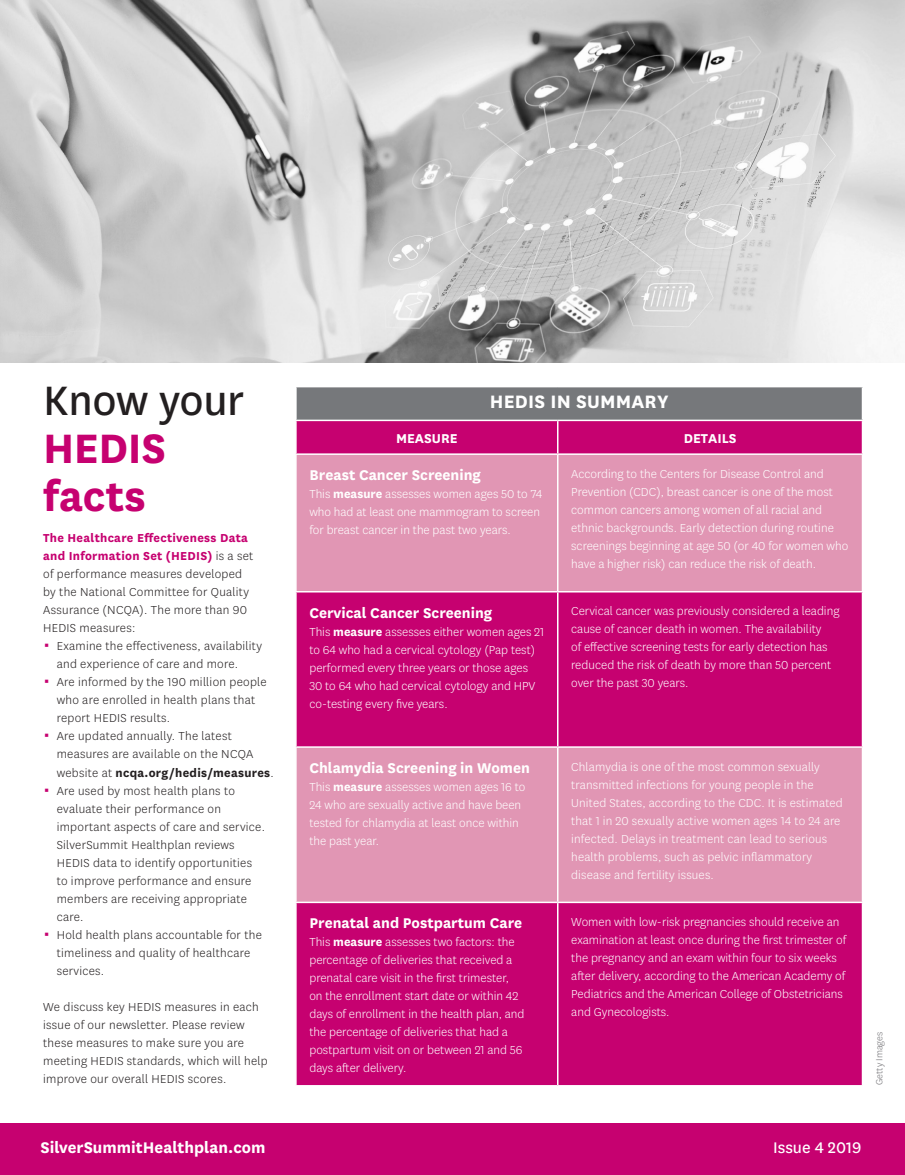
<style>
.page{position:relative;width:905px;height:1175px;background:#fff}
.page>*{position:absolute;margin:0;border:0;box-sizing:border-box;transform-origin:0 0}
.Primary_Headline{font:700 48px/48px "Centene Sans";letter-spacing:-.005em;color:#c60170}
.Primary_Subhead__Ora{font:700 21px "Centene Sans";letter-spacing:.01em;color:#fff}
.t1{font:700 18px "Centene Sans";color:#fff}
.t2{font:18px "Centene Sans";color:#fff}
.Primary_Subhead{font:700 16.5px "Centene Sans";color:#fff}
.Primary_Subhead-2{font:700 15px "Centene Sans";color:#fff}
.Body_Text__No_Indent{font:300 13.5px/18px "Centene Sans";color:#fff}
.Body_Text__No_Indent-2{font:300 13.5px/18px "Centene Sans";letter-spacing:.02em;color:#231f20}
.Photo_Source{font:300 10.5px "Centene Sans";color:#717074}
.s1{font-weight:400;color:#231f20}
.s2{font-weight:700;color:#c60170}
.s3{font-weight:700}
</style>
<div class="page">
<img style="left:0;top:0;width:904px;height:362px">
<div style="left:296px;top:386px;width:566px;height:34px;background:#76787b"></div>
<div style="left:296px;top:421px;width:565px;height:32px;background:#c60170"></div>
<div style="left:296px;top:455px;width:565px;height:136px;background:#e196b4"></div>
<svg style="left:296px;top:592px;width:565px;height:493px;background:#ce3086"></svg>
<hr style="left:295px;top:386px;width:262px;height:1px;background:#fff">
<hr style="left:557px;top:386px;width:306px;height:1px;background:#fff">
<hr style="left:861px;top:387px;width:2px;height:32px;background:#fff">
<hr style="left:557px;top:455px;width:1px;height:136px;background:#fff">
<hr style="left:557px;top:592px;width:1px;height:154px;background:#fff">
<hr style="left:295px;top:746px;width:262px;height:2px;background:#fff">
<hr style="left:557px;top:746px;width:306px;height:2px;background:#fff">
<hr style="left:557px;top:748px;width:1px;height:153px;background:#fff">
<hr style="left:295px;top:901px;width:262px;height:2px;background:#fff">
<hr style="left:557px;top:901px;width:306px;height:2px;background:#fff">
<hr style="left:557px;top:903px;width:1px;height:182px;background:#fff">
<hr style="left:295px;top:419px;width:262px;height:2px;background:#fff">
<hr style="left:557px;top:419px;width:306px;height:2px;background:#fff">
<hr style="left:557px;top:421px;width:1px;height:32px;background:#fff">
<div style="left:0;top:1123px;width:904px;height:51px;background:#c60170"></div>
<p class="Primary_Headline" style="left:43px;top:373px;width:202px"><span class="s1">Know your<br></span>HEDIS facts</p>
<p class="Body_Text__No_Indent-2" style="left:43px;top:529px;width:211px"><span class="s2">The Healthcare Effectiveness Data and Information Set (HEDIS)</span> is a set of performance measures developed by the National Committee for Quality<br>Assurance (NCQA). The more than 90<br>HEDIS measures:</p>
<p class="Body_Text__No_Indent-2" style="left:57px;top:637px;width:207px">Examine the effectiveness, availability and experience of care and more.</p>
<p class="Body_Text__No_Indent-2" style="left:57px;top:673px;width:211px">Are informed by the 190 million people who are enrolled in health plans that report HEDIS results.</p>
<p class="Body_Text__No_Indent-2" style="left:57px;top:727px;width:218px">Are updated annually. The latest measures are available on the NCQA website at <span class="s3">ncqa.org/hedis/measures</span>.</p>
<p class="Body_Text__No_Indent-2" style="left:57px;top:781px;width:210px">Are used by most health plans to evaluate their performance on important aspects of care and service.<br>SilverSummit Healthplan reviews<br>HEDIS data to identify opportunities to improve performance and ensure members are receiving appropriate care.</p>
<p class="Body_Text__No_Indent-2" style="left:57px;top:925px;width:207px">Hold health plans accountable for the timeliness and quality of healthcare services.</p>
<p class="Body_Text__No_Indent-2" style="left:43px;top:997px;width:226px">We discuss key HEDIS measures in each issue of our newsletter. Please review these measures to make sure you are meeting HEDIS standards, which will help improve our overall HEDIS scores.</p>
<p class="Primary_Subhead__Ora" style="left:490px;top:387px;width:180px">HEDIS IN SUMMARY</p>
<p class="Primary_Subhead-2" style="left:396px;top:427px;width:63px">MEASURE</p>
<p class="Primary_Subhead-2" style="left:683px;top:427px;width:54px">DETAILS</p>
<p class="Primary_Subhead" style="left:309px;top:463px;width:173px">Breast Cancer Screening</p>
<p class="Body_Text__No_Indent" style="left:309px;top:484px;width:234px">This <span class="s3">measure</span> assesses women ages 50 to 74 who had at least one mammogram to screen for breast cancer in the past two years.</p>
<p class="Body_Text__No_Indent" style="left:571px;top:464px;width:278px">According to the Centers for Disease Control and Prevention (CDC), breast cancer is one of the most common cancers among women of all racial and ethnic backgrounds. Early detection during routine screenings beginning at age 50 (or 40 for women who have a higher risk) can reduce the risk of death.</p>
<p class="Primary_Subhead" style="left:309px;top:601px;width:184px">Cervical Cancer Screening</p>
<p class="Body_Text__No_Indent" style="left:309px;top:622px;width:236px">This <span class="s3">measure</span> assesses either women ages 21 to 64 who had a cervical cytology (Pap test) performed every three years or those ages 30 to 64 who had cervical cytology and HPV co-testing every five years.</p>
<p class="Primary_Subhead" style="left:309px;top:756px;width:222px">Chlamydia Screening in Women</p>
<p class="Body_Text__No_Indent" style="left:309px;top:777px;width:217px">This <span class="s3">measure</span> assesses women ages 16 to 24 who are sexually active and have been tested for chlamydia at least once within the past year.</p>
<p class="Primary_Subhead" style="left:309px;top:911px;width:214px">Prenatal and Postpartum Care</p>
<p class="Body_Text__No_Indent" style="left:309px;top:932px;width:217px">This <span class="s3">measure</span> assesses two factors: the percentage of deliveries that received a prenatal care visit in the first trimester, on the enrollment start date or within 42 days of enrollment in the health plan, and the percentage of deliveries that had a postpartum visit on or between 21 and 56 days after delivery.</p>
<p class="Body_Text__No_Indent" style="left:571px;top:602px;width:270px">Cervical cancer was previously considered a leading cause of cancer death in women. The availability<br>of effective screening tests for early detection has reduced the risk of death by more than 50 percent over the past 30 years.</p>
<p class="Body_Text__No_Indent" style="left:571px;top:757px;width:273px">Chlamydia is one of the most common sexually transmitted infections for young people in the United States, according to the CDC. It is estimated that 1 in 20 sexually active women ages 14 to 24 are infected. Delays in treatment can lead to serious health problems, such as pelvic inflammatory disease and fertility issues.</p>
<p class="Body_Text__No_Indent" style="left:571px;top:912px;width:276px">Women with low-risk pregnancies should receive an examination at least once during the first trimester of the pregnancy and an exam within four to six weeks after delivery, according to the American Academy of Pediatrics and the American College of Obstetricians and Gynecologists.</p>
<p class="Photo_Source" style="left:872px;top:1084px;width:54px;rotate:-90deg">Getty Images</p>
<h3 class="t1" style="left:40px;top:1134px;width:226px">SilverSummitHealthplan.com</h3>
<h3 class="t2" style="left:773px;top:1135px;width:90px">Issue 4 2019</h3>
</div>
